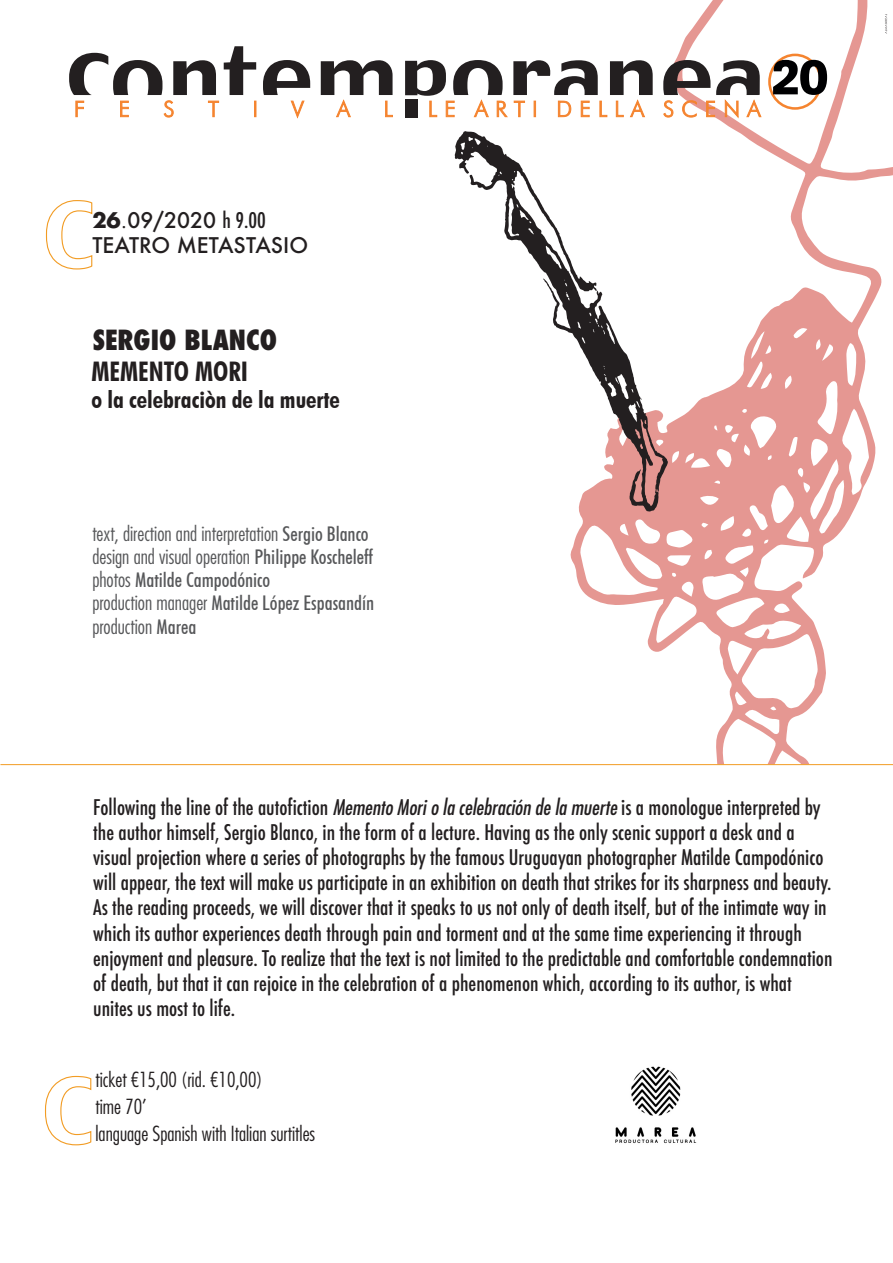
<style>
.page{position:relative;width:893px;height:1263px;background:#fff}
.page>*{position:absolute;margin:0;border:0;box-sizing:border-box;transform-origin:0 0}
.t1{font:800 condensed 27px "Futura";color:#231f20}
.t2{font:700 condensed 27px "Futura BT";color:#231f20}
.t3{font:700 condensed 24px "Futura BT";color:#231f20}
.t4{font:500 condensed 21px/25.2px "Futura";color:#231f20}
.t5{font:500 21px/25.2px "Futura";color:#231f20}
.t6{font:300 condensed 20.25px/23.1px "Futura";color:#57585a}
.t7{font:300 condensed 20.25px/27px "Futura";color:#231f20}
.t8{font:500 condensed 20.25px/23.1px "Futura BT";color:#57585a}
.s1{font-weight:700}
.s2{font-family:"Futura LT Pro";font-weight:400}
.s3{font-stretch:condensed}
.s4{font-family:"Futura BT";font-weight:500}
.s5{font-family:"Futura";font-weight:300}
.s6{font-weight:400;font-style:italic}
</style>
<div class="page">
<svg style="left:45px;top:200px;width:48px;height:70px"></svg>
<svg style="left:45px;top:1075px;width:47px;height:71px"></svg>
<svg style="left:570px;top:0;width:323px;height:764px"></svg>
<svg style="left:455px;top:131px;width:213px;height:380px"></svg>
<div style="left:768px;top:54px;width:54px;height:56px;border:3px solid #f5842f;border-radius:50%"></div>
<svg style="left:69px;top:46px;width:324px;height:72px"></svg>
<svg style="left:405px;top:60px;width:357px;height:59px"></svg>
<svg style="left:773px;top:60px;width:54px;height:35px"></svg>
<img style="left:615px;top:1066px;width:82px;height:78px">
<hr style="left:0;top:764px;width:893px;height:1px;background:#f29c24">
<p class="t5" style="left:92px;top:207px;width:217px"><span class="s1">26</span><span class="s2">.</span>09/2020 <span class="s3">h 9.00<br></span>TEATRO METASTASIO</p>
<p class="t1" style="left:93px;top:321px;width:186px">SERGIO BLANCO</p>
<p class="t2" style="left:91px;top:355px;width:158px">MEMENTO MORI</p>
<p class="t3" style="left:91px;top:385px;width:250px">o la celebraciòn de la muerte</p>
<p class="t6" style="left:92px;top:522px;width:282px">text, direction and interpretation <span class="s4">Sergio Blanco </span>design and visual operation <span class="s4">Philippe Koscheleff</span></p>
<p class="t8" style="left:92px;top:568px;width:283px"><span class="s5">photos</span> Matilde Campodónico<br><span class="s5">production manager</span> Matilde López Espasandín</p>
<p class="t6" style="left:92px;top:614px;width:106px">production <span class="s4">Marea</span></p>
<p class="t4" style="left:93px;top:794px;width:741px">Following the line of the autofiction <span class="s6">Memento Mori o la celebración de la muerte</span> is a monologue interpreted by the author himself, Sergio Blanco, in the form of a lecture. Having as the only scenic support a desk and a visual projection where a series of photographs by the famous Uruguayan photographer Matilde Campodónico will appear, the text will make us participate in an exhibition on death that strikes for its sharpness and beauty.<br>As the reading proceeds, we will discover that it speaks to us not only of death itself, but of the intimate way in which its author experiences death through pain and torment and at the same time experiencing it through enjoyment and pleasure. To realize that the text is not limited to the predictable and comfortable condemnation of death, but that it can rejoice in the celebration of a phenomenon which, according to its author, is what unites us most to life.</p>
<p class="t7" style="left:96px;top:1066px;width:221px">ticket €15,00 (rid. €10,00)<br>time 70’<br>language Spanish with Italian surtitles</p>
</div>
